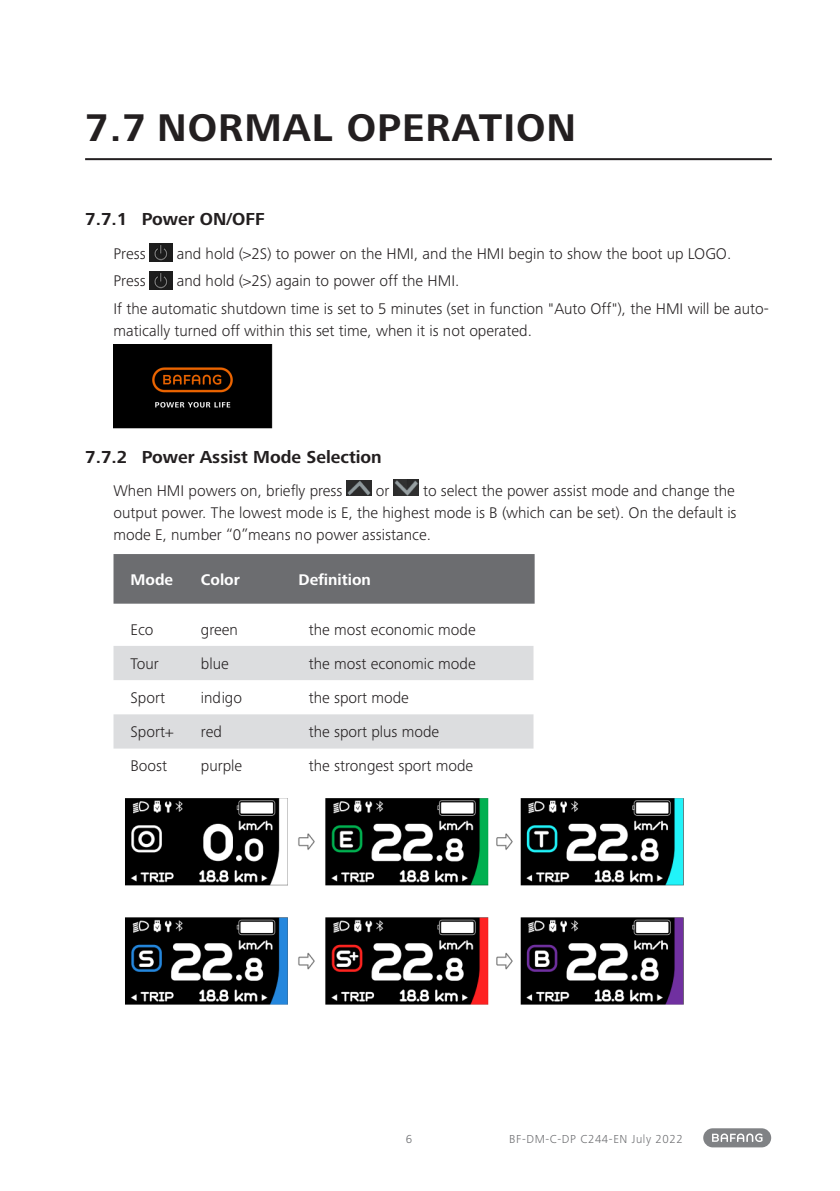
<style>
.page{position:relative;width:840px;height:1191px;background:#fff}
.page>*{position:absolute;margin:0;border:0;box-sizing:border-box;transform-origin:0 0}
.t1{font:700 40px "Frutiger Next Pro";letter-spacing:.025em;color:#231f20}
.t2{font:700 18px "Frutiger Next Pro";color:#231f20}
.Aufzählung{font:300 16px/22px "Frutiger Next Pro";color:#231f20}
.BAF_Text_en{font:300 16px "Frutiger Next Pro";color:#231f20}
.BAF_Text_Kopfzeile_T{font:700 16px "Frutiger Next Pro";color:#fff}
.t3{font:300 12px "Frutiger Next Pro";letter-spacing:.05em;color:#6c6d70}
</style>
<div class="page">
<div style="left:702px;top:1128px;width:68px;height:19px;background:#808285;border-radius:10px"></div>
<svg style="left:712px;top:1133px;width:50px;height:9px"></svg>
<hr style="left:85px;top:158px;width:686px;height:2px;background:#231f20">
<img style="left:150px;top:243px;width:22px;height:18px">
<img style="left:150px;top:271px;width:22px;height:18px">
<img style="left:346px;top:480px;width:25px;height:15px">
<img style="left:393px;top:480px;width:25px;height:15px">
<div style="left:113px;top:554px;width:421px;height:49px;background:#6c6d70"></div>
<div style="left:113px;top:646px;width:420px;height:34px;background:#dcdddf"></div>
<div style="left:113px;top:714px;width:420px;height:34px;background:#dcdddf"></div>
<img style="left:113px;top:344px;width:159px;height:85px">
<img style="left:125px;top:798px;width:559px;height:207px">
<p class="t1" style="left:85px;top:105px;width:492px">7.7 NORMAL OPERATION</p>
<p class="t2" style="left:85px;top:209px;width:181px">7.7.1 Power ON/OFF</p>
<p class="Aufzählung" style="left:113px;top:242px;width:34px">Press</p>
<p class="Aufzählung" style="left:177px;top:242px;width:555px">and hold (&gt;2S) to power on the HMI, and the HMI begin to show the boot up LOGO.</p>
<p class="Aufzählung" style="left:113px;top:270px;width:34px">Press</p>
<p class="Aufzählung" style="left:177px;top:270px;width:284px">and hold (&gt;2S) again to power off the HMI.</p>
<p class="Aufzählung" style="left:113px;top:298px;width:656px">If the automatic shutdown time is set to 5 minutes (set in function "Auto Off"), the HMI will be auto&shy;matically turned off within this set time, when it is not operated.</p>
<p class="t2" style="left:85px;top:447px;width:298px">7.7.2 Power Assist Mode Selection</p>
<p class="Aufzählung" style="left:113px;top:480px;width:230px">When HMI powers on, briefly press</p>
<p class="Aufzählung" style="left:376px;top:480px;width:15px">or</p>
<p class="Aufzählung" style="left:113px;top:480px;width:624px;text-align:justify;text-indent:309px">to select the power assist mode and change the output power. The lowest mode is E, the highest mode is B (which can be set). On the default is mode E, number “0”means no power assistance.</p>
<p class="BAF_Text_Kopfzeile_T" style="left:130px;top:570px;width:44px">Mode</p>
<p class="BAF_Text_Kopfzeile_T" style="left:201px;top:570px;width:40px">Color</p>
<p class="BAF_Text_Kopfzeile_T" style="left:298px;top:570px;width:74px">Definition</p>
<p class="BAF_Text_en" style="left:130px;top:620px;width:25px">Eco</p>
<p class="BAF_Text_en" style="left:201px;top:620px;width:39px">green</p>
<p class="Aufzählung" style="left:308px;top:618px;width:168px">the most economic mode</p>
<p class="BAF_Text_en" style="left:130px;top:654px;width:30px">Tour</p>
<p class="BAF_Text_en" style="left:201px;top:654px;width:29px">blue</p>
<p class="Aufzählung" style="left:308px;top:652px;width:168px">the most economic mode</p>
<p class="BAF_Text_en" style="left:130px;top:688px;width:36px">Sport</p>
<p class="BAF_Text_en" style="left:201px;top:688px;width:43px">indigo</p>
<p class="Aufzählung" style="left:308px;top:686px;width:102px">the sport mode</p>
<p class="BAF_Text_en" style="left:130px;top:722px;width:45px">Sport+</p>
<p class="BAF_Text_en" style="left:201px;top:722px;width:22px">red</p>
<p class="Aufzählung" style="left:308px;top:721px;width:132px">the sport plus mode</p>
<p class="BAF_Text_en" style="left:130px;top:757px;width:38px">Boost</p>
<p class="BAF_Text_en" style="left:201px;top:757px;width:43px">purple</p>
<p class="Aufzählung" style="left:308px;top:755px;width:166px">the strongest sport mode</p>
<p class="t3" style="left:405px;top:1132px;width:8px">6</p>
<p class="t3" style="left:509px;top:1132px;width:175px">BF-DM-C-DP C244-EN July 2022</p>
</div>
